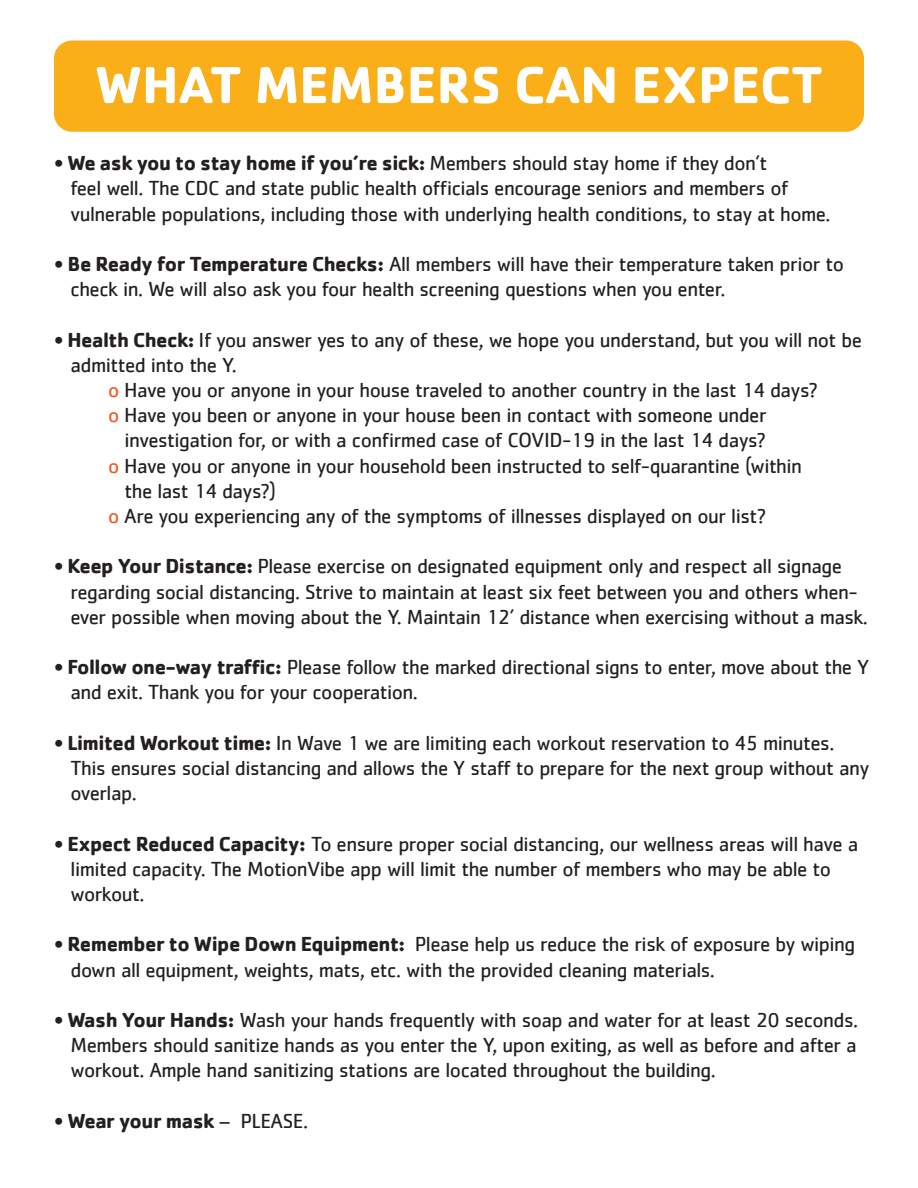
<style>
.page{position:relative;width:918px;height:1188px;background:#fff}
.page>*{position:absolute;margin:0;border:0;box-sizing:border-box;transform-origin:0 0}
.t1{font:700 54px "Cachet";color:#fff}
.t2{font:21px/25.2px "Cachet";letter-spacing:-.025em;color:#231f20}
.t3{font:700 21px "Cachet";letter-spacing:-.025em;color:#231f20}
.s1{font-weight:700}
.s2{color:#f15921}
.s3{font-weight:400}
</style>
<div class="page">
<div style="left:54px;top:40px;width:810px;height:92px;background:#faaf18;border-radius:18px"></div>
<p class="t1" style="left:95px;top:50px;width:730px">WHAT MEMBERS CAN EXPECT</p>
<p class="t2" style="left:71px;top:150px;width:719px;text-indent:-17px"><span class="s1">• We ask you to stay home if you’re sick:</span> Members should stay home if they don’t feel well. The CDC and state public health officials encourage seniors and members of</p>
<p class="t2" style="left:71px;top:201px;width:762px">vulnerable populations, including those with underlying health conditions, to stay at home.</p>
<p class="t2" style="left:54px;top:251px;width:792px"><span class="s1">• Be Ready for Temperature Checks:</span> All members will have their temperature taken prior to</p>
<p class="t2" style="left:71px;top:276px;width:656px">check in. We will also ask you four health screening questions when you enter.</p>
<p class="t2" style="left:54px;top:327px;width:809px"><span class="s1">• Health Check:</span> If you answer yes to any of these, we hope you understand, but you will not be</p>
<p class="t2" style="left:71px;top:352px;width:168px">admitted into the Y.</p>
<p class="t2" style="left:108px;top:377px;width:712px"><span class="s2">o</span> Have you or anyone in your house traveled to another country in the last 14 days?</p>
<p class="t2" style="left:108px;top:402px;width:660px"><span class="s2">o</span> Have you been or anyone in your house been in contact with someone under</p>
<p class="t2" style="left:125px;top:427px;width:644px">investigation for, or with a confirmed case of COVID-19 in the last 14 days?</p>
<p class="t2" style="left:108px;top:453px;width:696px"><span class="s2">o</span> Have you or anyone in your household been instructed to self-quarantine (within</p>
<p class="t2" style="left:125px;top:478px;width:153px">the last 14 days?)</p>
<p class="t2" style="left:108px;top:503px;width:660px"><span class="s2">o</span> Are you experiencing any of the symptoms of illnesses displayed on our list?</p>
<p class="t2" style="left:54px;top:553px;width:789px"><span class="s1">• Keep Your Distance:</span> Please exercise on designated equipment only and respect all signage</p>
<p class="t2" style="left:71px;top:579px;width:789px">regarding social distancing. Strive to maintain at least six feet between you and others when-</p>
<p class="t2" style="left:71px;top:604px;width:799px">ever possible when moving about the Y. Maintain 12’ distance when exercising without a mask.</p>
<p class="t2" style="left:54px;top:654px;width:817px"><span class="s1">• Follow one-way traffic:</span> Please follow the marked directional signs to enter, move about the Y</p>
<p class="t2" style="left:71px;top:679px;width:349px">and exit. Thank you for your cooperation.</p>
<p class="t2" style="left:54px;top:730px;width:782px"><span class="s1">• Limited Workout time:</span> In Wave 1 we are limiting each workout reservation to 45 minutes.</p>
<p class="t2" style="left:71px;top:755px;width:800px">This ensures social distancing and allows the Y staff to prepare for the next group without any</p>
<p class="t2" style="left:71px;top:780px;width:68px">overlap.</p>
<p class="t2" style="left:54px;top:831px;width:806px"><span class="s1">• Expect Reduced Capacity:</span> To ensure proper social distancing, our wellness areas will have a</p>
<p class="t2" style="left:71px;top:856px;width:762px">limited capacity. The MotionVibe app will limit the number of members who may be able to</p>
<p class="t2" style="left:71px;top:881px;width:75px">workout.</p>
<p class="t2" style="left:54px;top:931px;width:803px"><span class="s1">• Remember to Wipe Down Equipment:</span> Please help us reduce the risk of exposure by wiping</p>
<p class="t2" style="left:71px;top:957px;width:646px">down all equipment, weights, mats, etc. with the provided cleaning materials.</p>
<p class="t2" style="left:54px;top:1007px;width:806px"><span class="s1">• Wash Your Hands:</span> Wash your hands frequently with soap and water for at least 20 seconds.</p>
<p class="t2" style="left:71px;top:1032px;width:788px">Members should sanitize hands as you enter the Y, upon exiting, as well as before and after a</p>
<p class="t2" style="left:71px;top:1057px;width:647px">workout. Ample hand sanitizing stations are located throughout the building.</p>
<p class="t3" style="left:54px;top:1107px;width:256px">• Wear your mask <span class="s3">– PLEASE.</span></p>
</div>
